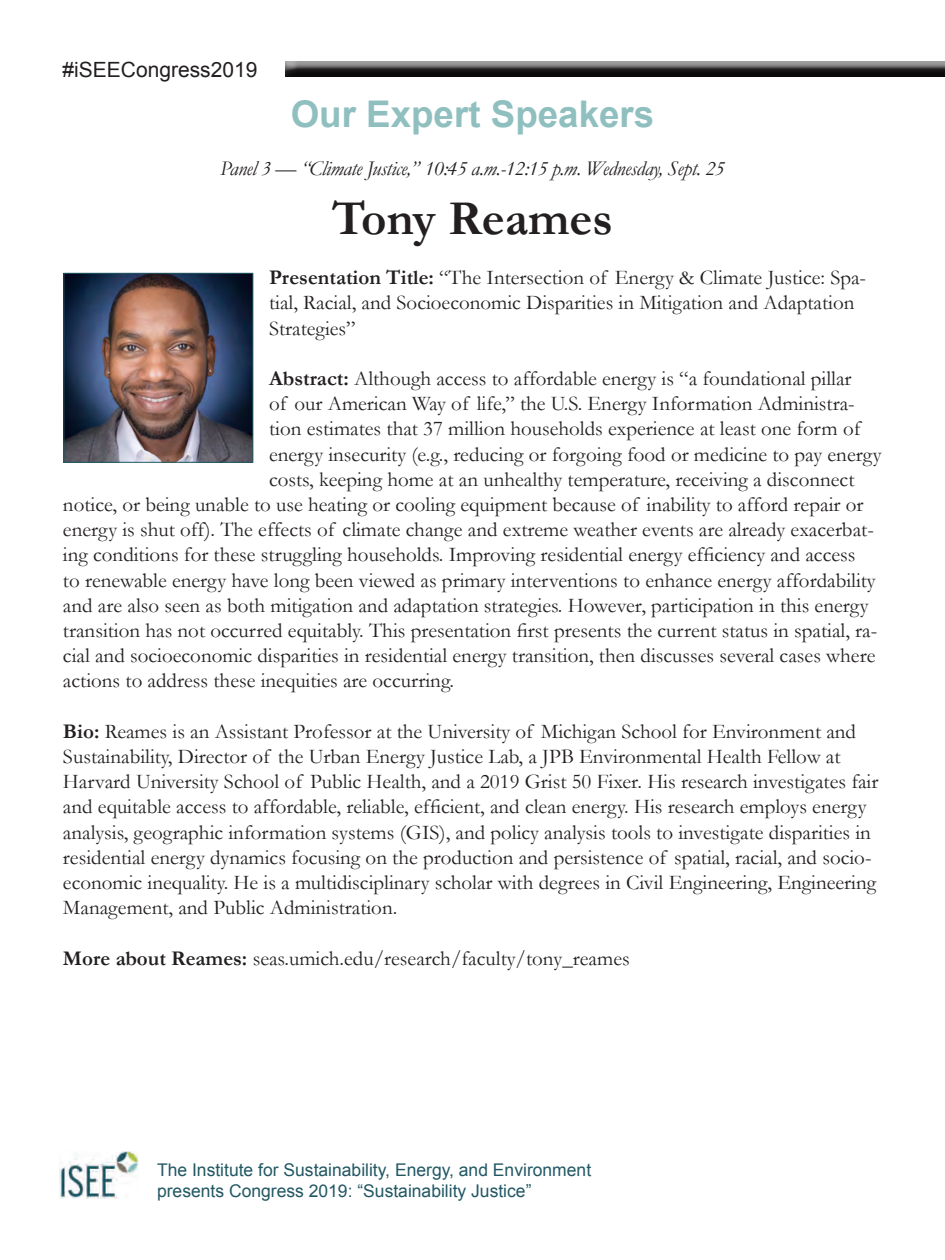
<style>
.page{position:relative;width:945px;height:1260px;background:#fff}
.page>*{position:absolute;margin:0;border:0;box-sizing:border-box;transform-origin:0 0}
.t1{font:700 49px "Garamond";color:#231f20}
.t2{font:700 36.75px "Arial";color:#90bfc0}
.t3{font:21px/25.2px "Garamond";color:#231f20}
.t4{font:italic 21px "Garamond";letter-spacing:-.02em;color:#231f20}
.t5{font:21px "Arial";color:#231f20}
.t6{font:17.5px/21px "Arial";color:#225864}
.s1{font-weight:700}
</style>
<div class="page">
<img style="left:60px;top:1151px;width:79px;height:48px">
<div style="left:285px;top:60px;width:660px;height:14px;background:#9f9d9d"></div>
<div style="left:285px;top:62px;width:660px;height:18px;background:#231f20;opacity:.75"></div>
<img style="left:65px;top:275px;width:186px;height:186px">
<div style="left:63px;top:273px;width:190px;height:190px;border:1px solid #225864"></div>
<p class="t5" style="left:63px;top:56px;width:196px">#iSEECongress2019</p>
<p class="t2" style="left:291px;top:89px;width:365px">Our Expert Speakers</p>
<p class="t4" style="left:220px;top:156px;width:506px">Panel 3 — “Climate Justice,” 10:45 a.m.-12:15 p.m. Wednesday, Sept. 25</p>
<p class="t1" style="left:332px;top:189px;width:283px">Tony Reames</p>
<p class="t3" style="left:269px;top:265px;width:599px"><span class="s1">Presentation Title:</span> “The Intersection of Energy &amp; Climate Justice: Spa&shy;tial, Racial, and Socioeconomic Disparities in Mitigation and Adaptation<br>Strategies”</p>
<p class="t3" style="left:269px;top:366px;width:584px"><span class="s1">Abstract:</span> Although access to affordable energy is “a foundational pillar</p>
<p class="t3" style="left:269px;top:391px;width:587px">of our American Way of life,” the U.S. Energy Information Administra-</p>
<p class="t3" style="left:269px;top:416px;width:593px">tion estimates that 37 million households experience at least one form of</p>
<p class="t3" style="left:269px;top:441px;width:614px">energy insecurity (e.g., reducing or forgoing food or medicine to pay energy</p>
<p class="t3" style="left:269px;top:466px;width:587px">costs, keeping home at an unhealthy temperature, receiving a disconnect</p>
<p class="t3" style="left:63px;top:492px;width:802px">notice, or being unable to use heating or cooling equipment because of inability to afford repair or</p>
<p class="t3" style="left:63px;top:517px;width:812px">energy is shut off). The effects of climate change and extreme weather events are already exacerbat-</p>
<p class="t3" style="left:63px;top:542px;width:794px">ing conditions for these struggling households. Improving residential energy efficiency and access</p>
<p class="t3" style="left:63px;top:567px;width:814px">to renewable energy have long been viewed as primary interventions to enhance energy affordability</p>
<p class="t3" style="left:63px;top:592px;width:807px">and are also seen as both mitigation and adaptation strategies. However, participation in this energy</p>
<p class="t3" style="left:63px;top:618px;width:816px">transition has not occurred equitably. This presentation first presents the current status in spatial, ra-</p>
<p class="t3" style="left:63px;top:643px;width:814px">cial and socioeconomic disparities in residential energy transition, then discusses several cases where</p>
<p class="t3" style="left:63px;top:668px;width:393px">actions to address these inequities are occurring.</p>
<p class="t3" style="left:63px;top:718px;width:817px"><span class="s1">Bio:</span> Reames is an Assistant Professor at the University of Michigan School for Environment and Sustainability, Director of the Urban Energy Justice Lab, a JPB Environmental Health Fellow at Harvard University School of Public Health, and a 2019 Grist 50 Fixer. His research investigates fair and equitable access to affordable, reliable, efficient, and clean energy. His research employs energy analysis, geographic information systems (GIS), and policy analysis tools to investigate disparities in residential energy dynamics focusing on the production and persistence of spatial, racial, and socio&shy;economic inequality. He is a multidisciplinary scholar with degrees in Civil Engineering, Engineering Management, and Public Administration.</p>
<p class="t3" style="left:63px;top:945px;width:568px"><span class="s1">More about Reames:</span> seas.umich.edu/research/faculty/tony_reames</p>
<p class="t6" style="left:157px;top:1159px;width:436px">The Institute for Sustainability, Energy, and Environment presents Congress 2019: “Sustainability Justice”</p>
</div>
